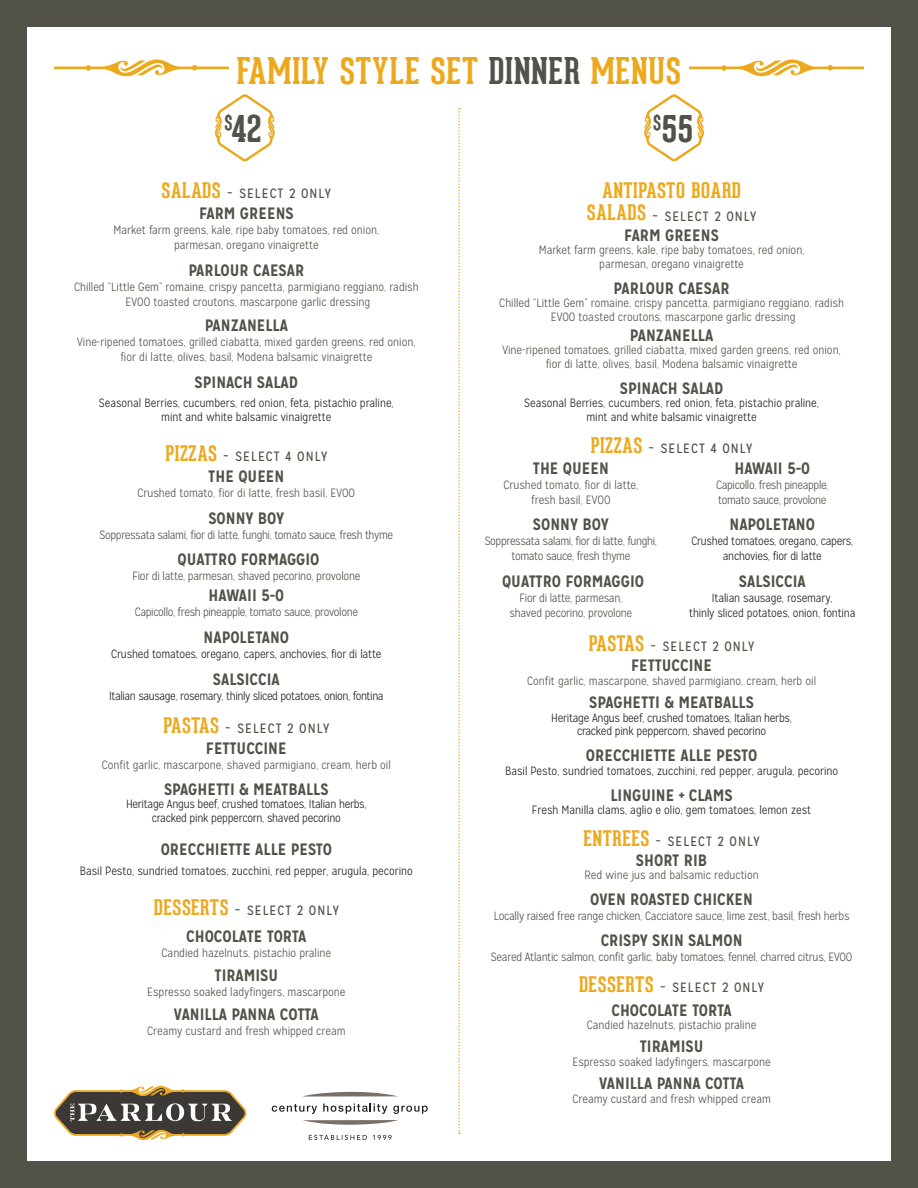
<style>
.page{position:relative;width:918px;height:1188px;background:#535249}
.page>*{position:absolute;margin:0;border:0;box-sizing:border-box;transform-origin:0 0}
.t1{font:700 36px "Geared Slab";letter-spacing:.025em;color:#eda91e}
.t2{font:700 36px "Geared Slab";color:#535249}
.t3{font:700 21px "Geared Slab";letter-spacing:.025em;color:#eda91e}
.t4{font:700 16.5px "Mission Gothic";color:#535249}
.t5{font:13.5px "Mission Gothic";letter-spacing:.075em;color:#535249}
.t6{font:300 12px/15px "Mission Gothic";color:#535249;text-align:center}
.t7{font:300 12px/13.5px "Mission Gothic";letter-spacing:-.01em;color:#231f20;text-align:center}
.t8{font:300 12px/15px "Mission Gothic";letter-spacing:-.02em;color:#535249;text-align:center}
.t9{font:300 12px/15px "Mission Gothic";letter-spacing:-.03em;color:#535249;text-align:center}
.t10{font:300 12px "Mission Gothic";letter-spacing:-.03em;color:#231f20}
.s1{color:#535249}
.s2{font-family:"Geared Slab";font-weight:700;font-size:21px;color:#eda91e}
</style>
<div class="page">
<div style="left:27px;top:27px;width:864px;height:1134px;background:#fff"></div>
<svg style="left:54px;top:1086px;width:192px;height:54px"></svg>
<svg style="left:54px;top:59px;width:174px;height:17px"></svg>
<svg style="left:690px;top:59px;width:174px;height:17px"></svg>
<svg style="left:458px;top:108px;width:2px;height:1026px"></svg>
<svg style="left:272px;top:1104px;width:45px;height:10px"></svg>
<svg style="left:323px;top:1104px;width:64px;height:10px"></svg>
<svg style="left:393px;top:1106px;width:35px;height:8px"></svg>
<svg style="left:303px;top:1091px;width:95px;height:6px"></svg>
<svg style="left:303px;top:1120px;width:95px;height:5px"></svg>
<svg style="left:309px;top:1135px;width:83px;height:5px"></svg>
<svg style="left:644px;top:94px;width:60px;height:67px"></svg>
<svg style="left:215px;top:94px;width:60px;height:67px"></svg>
<h1 class="t1" style="left:237px;top:48px;width:446px">FAMILY STYLE SET <span class="s1">DINNER</span> MENUS</h1>
<h1 class="t2" style="left:224px;top:106px;width:39px"><sup>$</sup>42</h1>
<p class="t5" style="left:162px;top:185px;width:171px"><span class="s2">SALADS</span> ~ SELECT 2 ONLY</p>
<h3 class="t4" style="left:199px;top:203px;width:96px">FARM GREENS</h3>
<p class="t6" style="left:113px;top:223px;width:267px">Market farm greens, kale, ripe baby tomatoes, red onion, parmesan, oregano vinaigrette</p>
<h3 class="t4" style="left:188px;top:260px;width:118px">PARLOUR CAESAR</h3>
<p class="t6" style="left:74px;top:279px;width:346px">Chilled “Little Gem” romaine, crispy pancetta, parmigiano reggiano, radish<br>EVOO toasted croutons, mascarpone garlic dressing</p>
<h3 class="t4" style="left:205px;top:315px;width:85px">PANZANELLA</h3>
<p class="t6" style="left:77px;top:335px;width:340px">Vine-ripened tomatoes, grilled ciabatta, mixed garden greens, red onion, fior di latte, olives, basil, Modena balsamic vinaigrette</p>
<h3 class="t4" style="left:195px;top:372px;width:105px">SPINACH SALAD</h3>
<p class="t7" style="left:99px;top:396px;width:296px">Seasonal Berries, cucumbers, red onion, feta, pistachio praline, mint and white balsamic vinaigrette</p>
<p class="t5" style="left:165px;top:448px;width:163px"><span class="s2">PIZZAS</span> ~ SELECT 4 ONLY</p>
<h3 class="t4" style="left:208px;top:466px;width:78px">THE QUEEN</h3>
<p class="t6" style="left:138px;top:486px;width:219px">Crushed tomato, fior di latte, fresh basil, EVOO</p>
<h3 class="t4" style="left:208px;top:508px;width:77px">SONNY BOY</h3>
<p class="t9" style="left:100px;top:527px;width:295px">Soppressata salami, fior di latte, funghi, tomato sauce, fresh thyme</p>
<h3 class="t4" style="left:177px;top:549px;width:144px">QUATTRO FORMAGGIO</h3>
<p class="t8" style="left:132px;top:569px;width:230px">Fior di latte, parmesan, shaved pecorino, provolone</p>
<h3 class="t4" style="left:209px;top:585px;width:77px">HAWAII 5-0</h3>
<p class="t9" style="left:135px;top:605px;width:225px">Capicollo, fresh pineapple, tomato sauce, provolone</p>
<h3 class="t4" style="left:204px;top:627px;width:87px">NAPOLETANO</h3>
<p class="t7" style="left:111px;top:647px;width:272px">Crushed tomatoes, oregano, capers, anchovies, fior di latte</p>
<h3 class="t4" style="left:213px;top:669px;width:68px">SALSICCIA</h3>
<p class="t10" style="left:109px;top:689px;width:276px">Italian sausage, rosemary, thinly sliced potatoes, onion, fontina</p>
<p class="t5" style="left:163px;top:721px;width:167px"><span class="s2">PASTAS</span> ~ SELECT 2 ONLY</p>
<h3 class="t4" style="left:206px;top:738px;width:82px">FETTUCCINE</h3>
<p class="t6" style="left:102px;top:758px;width:291px">Confit garlic, mascarpone, shaved parmigiano, cream, herb oil</p>
<h3 class="t4" style="left:164px;top:779px;width:166px">SPAGHETTI &amp; MEATBALLS</h3>
<p class="t7" style="left:126px;top:798px;width:242px">Heritage Angus beef, crushed tomatoes, Italian herbs, cracked pink peppercorn, shaved pecorino</p>
<h3 class="t4" style="left:161px;top:839px;width:173px">ORECCHIETTE ALLE PESTO</h3>
<p class="t7" style="left:80px;top:864px;width:335px">Basil Pesto, sundried tomatoes, zucchini, red pepper, arugula, pecorino</p>
<p class="t5" style="left:154px;top:902px;width:187px"><span class="s2">DESSERTS</span> ~ SELECT 2 ONLY</p>
<h3 class="t4" style="left:186px;top:926px;width:122px">CHOCOLATE TORTA</h3>
<p class="t6" style="left:162px;top:945px;width:171px">Candied hazelnuts, pistachio praline</p>
<h3 class="t4" style="left:214px;top:965px;width:65px">TIRAMISU</h3>
<p class="t6" style="left:147px;top:984px;width:200px">Espresso soaked ladyfingers, mascarpone</p>
<h3 class="t4" style="left:174px;top:1004px;width:146px">VANILLA PANNA COTTA</h3>
<p class="t6" style="left:147px;top:1023px;width:200px">Creamy custard and fresh whipped cream</p>
<h1 class="t2" style="left:653px;top:106px;width:41px"><sup>$</sup>55</h1>
<h2 class="t3" style="left:602px;top:177px;width:140px">ANTIPASTO BOARD</h2>
<p class="t5" style="left:587px;top:208px;width:171px"><span class="s2">SALADS</span> ~ SELECT 2 ONLY</p>
<h3 class="t4" style="left:624px;top:225px;width:96px">FARM GREENS</h3>
<p class="t6" style="left:539px;top:244px;width:267px;line-height:13.5px">Market farm greens, kale, ripe baby tomatoes, red onion, parmesan, oregano vinaigrette</p>
<h3 class="t4" style="left:614px;top:278px;width:118px">PARLOUR CAESAR</h3>
<p class="t6" style="left:499px;top:296px;width:346px;line-height:13.5px">Chilled “Little Gem” romaine, crispy pancetta, parmigiano reggiano, radish<br>EVOO toasted croutons, mascarpone garlic dressing</p>
<h3 class="t4" style="left:630px;top:325px;width:85px">PANZANELLA</h3>
<p class="t6" style="left:502px;top:344px;width:340px;line-height:13.5px">Vine-ripened tomatoes, grilled ciabatta, mixed garden greens, red onion, fior di latte, olives, basil, Modena balsamic vinaigrette</p>
<h3 class="t4" style="left:620px;top:378px;width:105px">SPINACH SALAD</h3>
<p class="t7" style="left:524px;top:397px;width:296px">Seasonal Berries, cucumbers, red onion, feta, pistachio praline, mint and white balsamic vinaigrette</p>
<p class="t5" style="left:591px;top:440px;width:163px"><span class="s2">PIZZAS</span> ~ SELECT 4 ONLY</p>
<h3 class="t4" style="left:533px;top:457px;width:78px">THE QUEEN</h3>
<p class="t6" style="left:503px;top:477px;width:137px">Crushed tomato, fior di latte, fresh basil, EVOO</p>
<h3 class="t4" style="left:533px;top:514px;width:77px">SONNY BOY</h3>
<p class="t9" style="left:485px;top:534px;width:174px">Soppressata salami, fior di latte, funghi, tomato sauce, fresh thyme</p>
<h3 class="t4" style="left:502px;top:571px;width:144px">QUATTRO FORMAGGIO</h3>
<p class="t8" style="left:510px;top:590px;width:124px">Fior di latte, parmesan, shaved pecorino, provolone</p>
<h3 class="t4" style="left:735px;top:457px;width:77px">HAWAII 5-0</h3>
<p class="t9" style="left:716px;top:477px;width:114px;text-align:left">Capicollo, fresh pineapple, tomato sauce, provolone</p>
<h3 class="t4" style="left:730px;top:514px;width:87px">NAPOLETANO</h3>
<p class="t7" style="left:691px;top:534px;width:163px;line-height:15px">Crushed tomatoes, oregano, capers, anchovies, fior di latte</p>
<h3 class="t4" style="left:739px;top:571px;width:68px">SALSICCIA</h3>
<p class="t7" style="left:689px;top:590px;width:168px;line-height:15px">Italian sausage, rosemary,<br>thinly sliced potatoes, onion, fontina</p>
<p class="t5" style="left:589px;top:638px;width:167px"><span class="s2">PASTAS</span> ~ SELECT 2 ONLY</p>
<h3 class="t4" style="left:631px;top:655px;width:82px">FETTUCCINE</h3>
<p class="t6" style="left:527px;top:673px;width:291px">Confit garlic, mascarpone, shaved parmigiano, cream, herb oil</p>
<h3 class="t4" style="left:589px;top:692px;width:166px">SPAGHETTI &amp; MEATBALLS</h3>
<p class="t7" style="left:551px;top:711px;width:242px">Heritage Angus beef, crushed tomatoes, Italian herbs, cracked pink peppercorn, shaved pecorino</p>
<h3 class="t4" style="left:586px;top:745px;width:173px">ORECCHIETTE ALLE PESTO</h3>
<p class="t7" style="left:505px;top:764px;width:335px">Basil Pesto, sundried tomatoes, zucchini, red pepper, arugula, pecorino</p>
<h3 class="t4" style="left:610px;top:784px;width:124px">LINGUINE + CLAMS</h3>
<p class="t7" style="left:532px;top:803px;width:281px">Fresh Manilla clams, aglio e olio, gem tomatoes, lemon zest</p>
<p class="t5" style="left:584px;top:833px;width:178px"><span class="s2">ENTREES</span> ~ SELECT 2 ONLY</p>
<h3 class="t4" style="left:636px;top:850px;width:73px">SHORT RIB</h3>
<p class="t6" style="left:584px;top:868px;width:176px">Red wine jus and balsamic reduction</p>
<h3 class="t4" style="left:590px;top:889px;width:164px">OVEN ROASTED CHICKEN</h3>
<p class="t8" style="left:494px;top:909px;width:357px">Locally raised free range chicken, Cacciatore sauce, lime zest, basil, fresh herbs</p>
<h3 class="t4" style="left:601px;top:930px;width:143px">CRISPY SKIN SALMON</h3>
<p class="t8" style="left:491px;top:950px;width:363px">Seared Atlantic salmon, confit garlic, baby tomatoes, fennel, charred citrus, EVOO</p>
<p class="t5" style="left:579px;top:979px;width:187px"><span class="s2">DESSERTS</span> ~ SELECT 2 ONLY</p>
<h3 class="t4" style="left:611px;top:999px;width:122px">CHOCOLATE TORTA</h3>
<p class="t6" style="left:587px;top:1018px;width:171px">Candied hazelnuts, pistachio praline</p>
<h3 class="t4" style="left:640px;top:1036px;width:65px">TIRAMISU</h3>
<p class="t6" style="left:572px;top:1054px;width:200px">Espresso soaked ladyfingers, mascarpone</p>
<h3 class="t4" style="left:599px;top:1073px;width:146px">VANILLA PANNA COTTA</h3>
<p class="t6" style="left:572px;top:1091px;width:200px">Creamy custard and fresh whipped cream</p>
</div>
